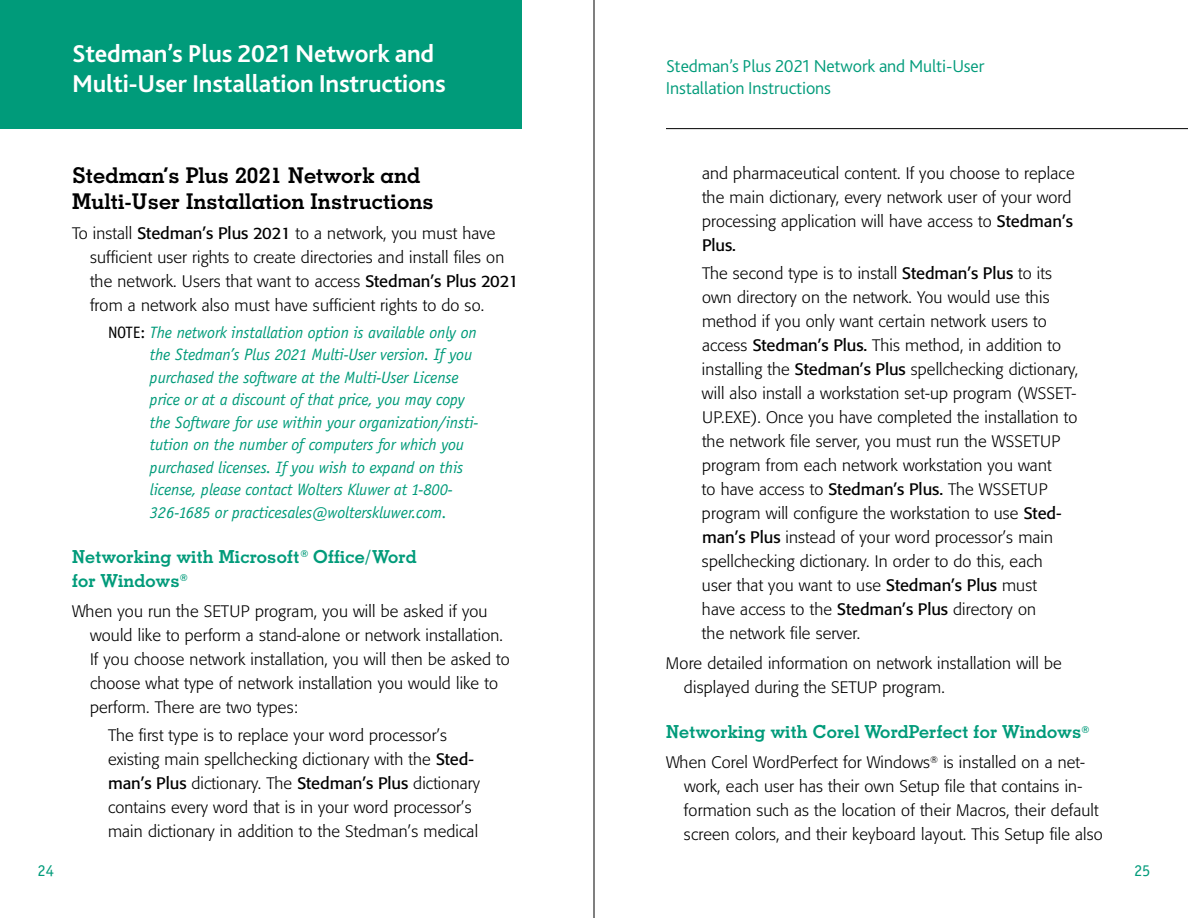
<style>
.page{position:relative;width:1188px;height:918px;background:#fff}
.page>*{position:absolute;margin:0;border:0;box-sizing:border-box;transform-origin:0 0}
.t1{font:700 25.5px/30px "Bliss 2";letter-spacing:-.01em;color:#fff}
.t2{font:700 21.75px/25.5px "Geometric Slab 703 BT";letter-spacing:.005em;color:#000}
.t3{font:700 18px/24px "Geometric Slab 703 BT";letter-spacing:.01em;color:#009b7a}
.t4{font:300 18px/22.5px "Bliss 2";letter-spacing:-.01em;color:#009b7a}
.t5{font:300 16.5px/24px "Formata";letter-spacing:.01em;color:#000}
.t6{font:italic 16.5px/22.5px "Officina Sans";letter-spacing:-.01em;color:#009b7a}
.t7{font:16.5px "Officina Serif";color:#009b7a}
.s1{font-weight:400}
.s2{font-style:normal;color:#000}
</style>
<div class="page">
<hr style="left:594px;top:0;width:1px;height:918px;background:#000">
<hr style="left:666px;top:128px;width:522px;height:1px;background:#000">
<div style="left:0;top:0;width:522px;height:129px;background:#009b7a"></div>
<h1 class="t1" style="left:72px;top:38px;width:375px">Stedman’s Plus 2021 Network and<br>Multi-User Installation Instructions</h1>
<h2 class="t2" style="left:72px;top:162px;width:363px">Stedman’s Plus 2021 Network and<br>Multi-User Installation Instructions</h2>
<p class="t5" style="left:90px;top:221px;width:430px;text-indent:-18px">To install <span class="s1">Stedman’s Plus 2021</span> to a network, you must have sufficient user rights to create directories and install files on the network. Users that want to access <span class="s1">Stedman’s Plus 2021 </span>from a network also must have sufficient rights to do so.</p>
<p class="t6" style="left:150px;top:321px;width:330px;text-indent:-42px"><span class="s2">NOTE:</span> The network installation option is available only on the Stedman’s Plus 2021 Multi-User version. If you purchased the software at the Multi-User License price or at a discount of that price, you may copy the Software for use within your organization/insti&shy;tution on the number of computers for which you purchased licenses. If you wish to expand on this license, please contact Wolters Kluwer at 1-800- 326-1685 or practicesales@wolterskluwer.com.</p>
<p class="t3" style="left:72px;top:544px;width:346px">Networking with Microsoft<sup>®</sup> Office/Word for Windows<sup>®</sup></p>
<p class="t5" style="left:90px;top:599px;width:421px;text-indent:-18px">When you run the SETUP program, you will be asked if you would like to perform a stand-alone or network installation.<br>If you choose network installation, you will then be asked to choose what type of network installation you would like to perform. There are two types:</p>
<p class="t5" style="left:108px;top:723px;width:374px">The first type is to replace your word processor’s existing main spellchecking dictionary with the <span class="s1">Sted&shy;man’s Plus</span> dictionary. The <span class="s1">Stedman’s Plus</span> dictionary contains every word that is in your word processor’s main dictionary in addition to the Stedman’s medical</p>
<p class="t4" style="left:666px;top:54px;width:320px">Stedman’s Plus 2021 Network and Multi-User<br>Installation Instructions</p>
<p class="t5" style="left:702px;top:161px;width:374px">and pharmaceutical content. If you choose to replace the main dictionary, every network user of your word processing application will have access to <span class="s1">Stedman’s Plus.</span></p>
<p class="t5" style="left:702px;top:262px;width:378px">The second type is to install <span class="s1">Stedman’s Plus</span> to its own directory on the network. You would use this method if you only want certain network users to access <span class="s1">Stedman’s Plus.</span> This method, in addition to installing the <span class="s1">Stedman’s Plus</span> spellchecking dictionary, will also install a workstation set-up program (WSSET-UP.EXE). Once you have completed the installation to the network file server, you must run the WSSETUP program from each network workstation you want<br>to have access to <span class="s1">Stedman’s Plus.</span> The WSSETUP program will configure the workstation to use <span class="s1">Sted&shy;man’s Plus</span> instead of your word processor’s main spellchecking dictionary. In order to do this, each<br>user that you want to use <span class="s1">Stedman’s Plus</span> must<br>have access to the <span class="s1">Stedman’s Plus</span> directory on<br>the network file server.</p>
<p class="t5" style="left:684px;top:652px;width:379px;text-indent:-18px">More detailed information on network installation will be displayed during the SETUP program.</p>
<p class="t3" style="left:666px;top:720px;width:425px">Networking with Corel WordPerfect for Windows<sup>®</sup></p>
<p class="t5" style="left:684px;top:751px;width:420px;text-indent:-18px">When Corel WordPerfect for Windows<sup>®</sup> is installed on a net&shy;work, each user has their own Setup file that contains in&shy;formation such as the location of their Macros, their default screen colors, and their keyboard layout. This Setup file also</p>
<p class="t7" style="left:38px;top:861px;width:18px">24</p>
<p class="t7" style="left:1134px;top:861px;width:18px">25</p>
</div>
